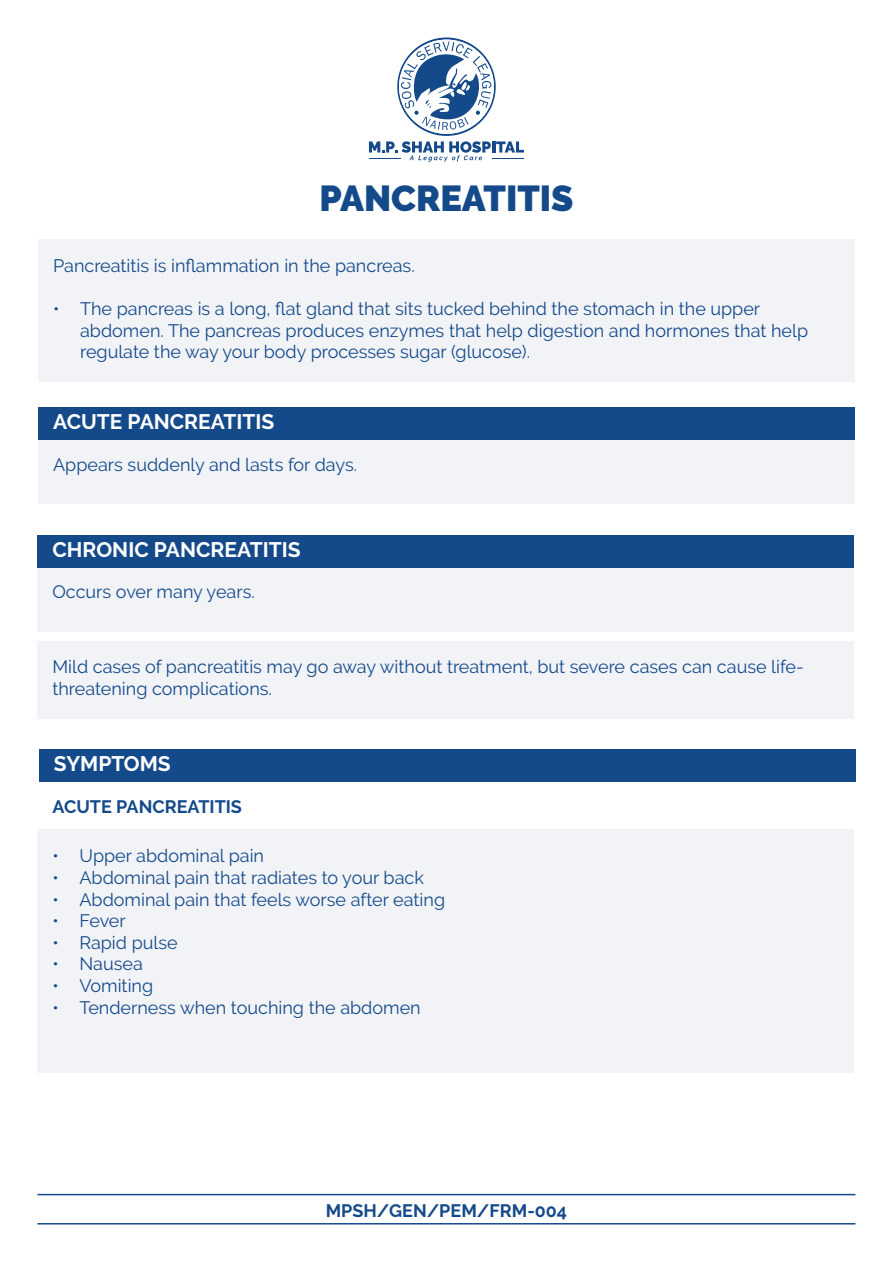
<style>
.page{position:relative;width:893px;height:1263px;background:#fff}
.page>*{position:absolute;margin:0;border:0;box-sizing:border-box;transform-origin:0 0}
.t1{font:900 36px "Raleway";color:#144a8a}
.t2{font:700 21px "Raleway";color:#fff}
.t3{font:18px/21.6px "Raleway";color:#144a8a}
.t4{font:700 18px "Raleway";color:#144a8a}
</style>
<div class="page">
<hr style="left:38px;top:1194px;width:817px;height:1px;background:#144a8a">
<hr style="left:38px;top:1223px;width:817px;height:1px;background:#144a8a">
<svg style="left:369px;top:38px;width:155px;height:124px"></svg>
<div style="left:38px;top:240px;width:817px;height:142px;background:#f2f3f7"></div>
<div style="left:38px;top:426px;width:817px;height:78px;background:#f2f3f7"></div>
<div style="left:38px;top:554px;width:816px;height:77px;background:#f2f3f7"></div>
<div style="left:38px;top:641px;width:816px;height:77px;background:#f2f3f7"></div>
<div style="left:38px;top:407px;width:817px;height:33px;background:#144a8a"></div>
<div style="left:38px;top:535px;width:816px;height:32px;background:#144a8a"></div>
<div style="left:38px;top:829px;width:816px;height:243px;background:#f2f3f7"></div>
<div style="left:39px;top:749px;width:816px;height:32px;background:#144a8a"></div>
<p class="t1" style="left:319px;top:177px;width:256px">PANCREATITIS</p>
<p class="t3" style="left:53px;top:255px;width:363px">Pancreatitis is inflammation in the pancreas.</p>
<p class="t3" style="left:80px;top:298px;width:729px;text-indent:-27px">• The pancreas is a long, flat gland that sits tucked behind the stomach in the upper abdomen. The pancreas produces enzymes that help digestion and hormones that help regulate the way your body processes sugar (glucose).</p>
<p class="t2" style="left:53px;top:410px;width:223px">ACUTE PANCREATITIS</p>
<p class="t3" style="left:53px;top:453px;width:305px">Appears suddenly and lasts for days.</p>
<p class="t2" style="left:52px;top:537px;width:250px">CHRONIC PANCREATITIS</p>
<p class="t3" style="left:52px;top:581px;width:204px">Occurs over many years.</p>
<p class="t3" style="left:52px;top:656px;width:753px">Mild cases of pancreatitis may go away without treatment, but severe cases can cause life&shy;threatening complications.</p>
<p class="t2" style="left:54px;top:751px;width:118px">SYMPTOMS</p>
<p class="t4" style="left:52px;top:796px;width:191px">ACUTE PANCREATITIS</p>
<p class="t3" style="left:52px;top:845px;width:213px">• Upper abdominal pain</p>
<p class="t3" style="left:52px;top:867px;width:373px">• Abdominal pain that radiates to your back</p>
<p class="t3" style="left:52px;top:888px;width:394px">• Abdominal pain that feels worse after eating</p>
<p class="t3" style="left:52px;top:910px;width:75px">• Fever</p>
<p class="t3" style="left:52px;top:932px;width:127px">• Rapid pulse</p>
<p class="t3" style="left:52px;top:953px;width:92px">• Nausea</p>
<p class="t3" style="left:52px;top:975px;width:102px">• Vomiting</p>
<p class="t3" style="left:52px;top:996px;width:370px">• Tenderness when touching the abdomen</p>
<p class="t4" style="left:326px;top:1200px;width:243px">MPSH/GEN/PEM/FRM-004</p>
</div>
